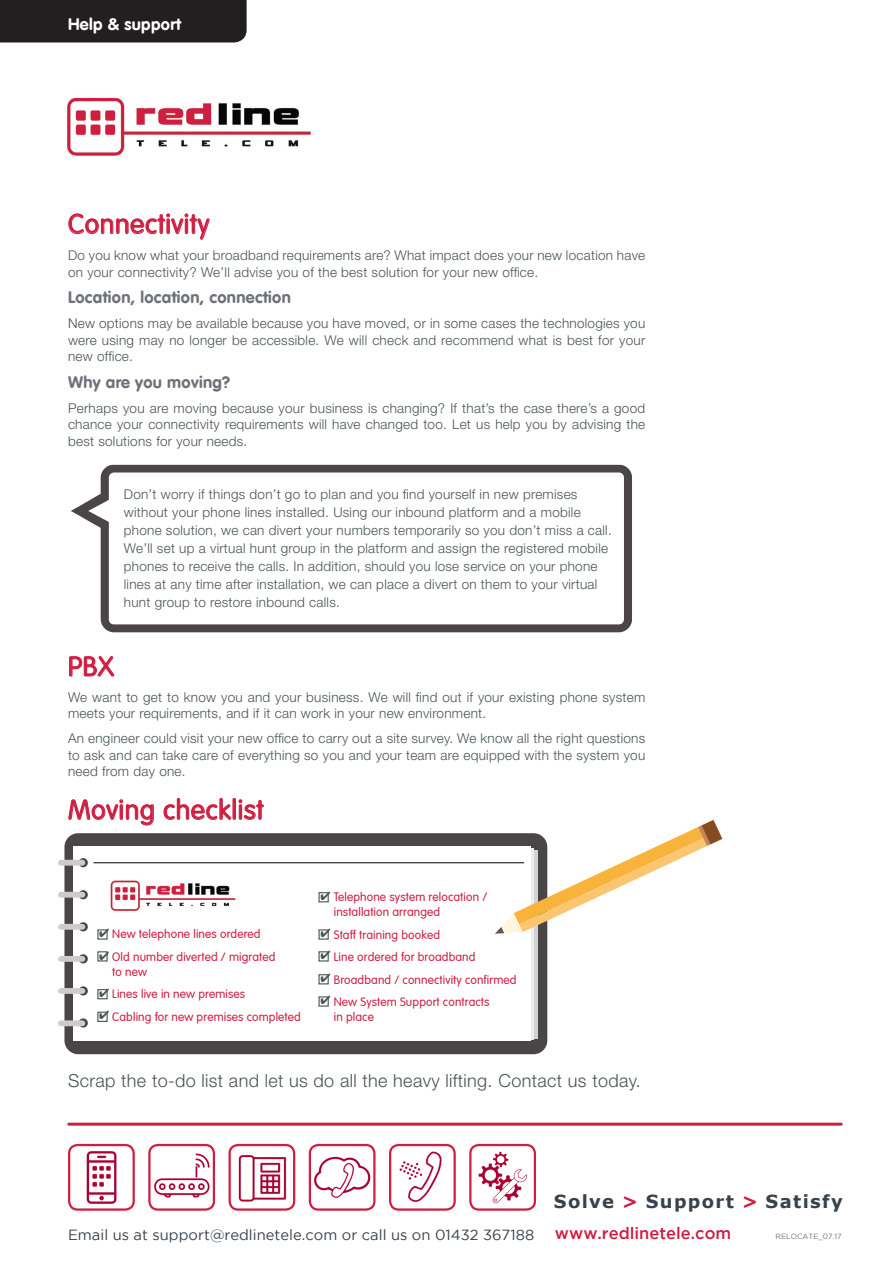
<style>
.page{position:relative;width:893px;height:1263px;background:#fff}
.page>*{position:absolute;margin:0;border:0;box-sizing:border-box;transform-origin:0 0}
.MAIN_TITLE{font:300 27px "VAG Rounded LT";letter-spacing:.025em;color:#cf1e41}
._1_BODY_COPY{font:300 18px "Helvetica Neue LT Std";letter-spacing:.02em;color:#4a5454}
.t1{font:700 18px "Verdana";letter-spacing:.075em;color:#39424c}
._1_BODY_COPY-2{font:700 16.5px "VAG Rounded LT";letter-spacing:.02em;color:#6d7178}
.t2{font:500 16.5px "Gotham";color:#cf1e41}
.t3{font:700 16.5px "VAG Rounded LT";letter-spacing:.02em;color:#fff}
.t4{font:14.7px "Gotham";color:#39424c}
._1_BODY_COPY-3{font:300 13.5px/16.5px "Helvetica Neue LT Std";letter-spacing:.02em;color:#4a5454}
.t5{font:300 12px "VAG Rounded LT";letter-spacing:.01em;color:#cf1e41}
.t6{font:7.5px "Gotham";color:#6d7178}
.s1{color:#4a5454}
.s2{color:#cf1e41}
</style>
<div class="page">
<div style="left:0;top:0;width:247px;height:43px;background:#231f20"></div>
<img style="left:67px;top:97px;width:244px;height:59px">
<div style="left:309px;top:1144px;width:67px;height:67px;border:2px solid #cf1e41;border-radius:9px"></div>
<img style="left:314px;top:1156px;width:57px;height:42px">
<div style="left:148px;top:1144px;width:67px;height:67px;border:2px solid #cf1e41;border-radius:9px"></div>
<img style="left:154px;top:1153px;width:56px;height:45px">
<div style="left:229px;top:1144px;width:66px;height:67px;border:2px solid #cf1e41;border-radius:9px"></div>
<img style="left:238px;top:1155px;width:49px;height:47px">
<div style="left:389px;top:1144px;width:67px;height:67px;border:2px solid #cf1e41;border-radius:9px"></div>
<img style="left:399px;top:1151px;width:43px;height:52px">
<img style="left:69px;top:1145px;width:63px;height:63px">
<div style="left:68px;top:1144px;width:67px;height:67px;border:2px solid #cf1e41;border-radius:9px"></div>
<div style="left:469px;top:1144px;width:67px;height:67px;border:2px solid #cf1e41;border-radius:9px"></div>
<img style="left:478px;top:1151px;width:49px;height:53px">
<hr style="left:69px;top:1123px;width:772px;height:3px;background:#cf1e41">
<svg style="left:68px;top:213px;width:142px;height:27px"></svg>
<svg style="left:69px;top:656px;width:45px;height:21px"></svg>
<svg style="left:68px;top:799px;width:86px;height:27px"></svg>
<svg style="left:163px;top:798px;width:101px;height:22px"></svg>
<svg style="left:112px;top:632px;width:142px;height:1px"></svg>
<svg style="left:71px;top:465px;width:561px;height:167px"></svg>
<div style="left:64px;top:833px;width:483px;height:221px;background:#4a4647;border-radius:14px"></div>
<svg style="left:530px;top:961px;width:4px;height:78px"></svg>
<hr style="left:534px;top:850px;width:4px;height:188px;background:#d3d3d3">
<div style="left:73px;top:846px;width:457px;height:194px;background:#fff"></div>
<svg style="left:79px;top:858px;width:9px;height:9px"></svg>
<svg style="left:79px;top:890px;width:9px;height:9px"></svg>
<svg style="left:79px;top:922px;width:9px;height:9px"></svg>
<svg style="left:79px;top:954px;width:9px;height:9px"></svg>
<svg style="left:79px;top:986px;width:9px;height:9px"></svg>
<svg style="left:79px;top:1018px;width:9px;height:9px"></svg>
<div style="left:58px;top:860px;width:27px;height:6px;background:#ccc;border-radius:3px"></div>
<div style="left:58px;top:892px;width:27px;height:6px;background:#ccc;border-radius:3px"></div>
<div style="left:58px;top:924px;width:27px;height:6px;background:#ccc;border-radius:3px"></div>
<div style="left:58px;top:956px;width:27px;height:6px;background:#ccc;border-radius:3px"></div>
<div style="left:58px;top:988px;width:27px;height:6px;background:#ccc;border-radius:3px"></div>
<div style="left:58px;top:1020px;width:27px;height:6px;background:#ccc;border-radius:3px"></div>
<hr style="left:93px;top:862px;width:431px;height:1px;background:#000">
<div style="left:97px;top:1012px;width:11px;height:10px;border:1px solid #4a5454"></div>
<div style="left:97px;top:989px;width:11px;height:10px;border:1px solid #4a5454"></div>
<div style="left:97px;top:951px;width:11px;height:10px;border:1px solid #4a5454"></div>
<div style="left:318px;top:974px;width:11px;height:10px;border:1px solid #4a5454"></div>
<div style="left:318px;top:951px;width:11px;height:10px;border:1px solid #4a5454"></div>
<svg style="left:495px;top:820px;width:228px;height:141px"></svg>
<div style="left:318px;top:892px;width:11px;height:10px;border:1px solid #4a5454"></div>
<img style="left:110px;top:880px;width:126px;height:31px">
<svg style="left:100px;top:989px;width:8px;height:8px"></svg>
<svg style="left:100px;top:1011px;width:8px;height:8px"></svg>
<svg style="left:321px;top:892px;width:8px;height:8px"></svg>
<svg style="left:321px;top:929px;width:8px;height:8px"></svg>
<svg style="left:321px;top:951px;width:8px;height:8px"></svg>
<svg style="left:321px;top:974px;width:8px;height:8px"></svg>
<svg style="left:321px;top:996px;width:8px;height:8px"></svg>
<p class="t3" style="left:68px;top:14px;width:115px">Help &amp; support</p>
<p class="MAIN_TITLE" style="left:68px;top:209px;width:143px">Connectivity</p>
<p class="_1_BODY_COPY-3" style="left:68px;top:247px;width:579px">Do you know what your broadband requirements are? What impact does your new location have on your connectivity? We’ll advise you of the best solution for your new office.</p>
<p class="_1_BODY_COPY-2" style="left:68px;top:288px;width:224px">Location, location, connection</p>
<p class="_1_BODY_COPY-3" style="left:68px;top:315px;width:579px;text-align:justify">New options may be available because you have moved, or in some cases the technologies you were using may no longer be accessible. We will check and recommend what is best for your new office.</p>
<p class="_1_BODY_COPY-2" style="left:68px;top:372px;width:164px">Why are you moving?</p>
<p class="_1_BODY_COPY-3" style="left:68px;top:399px;width:579px;text-align:justify">Perhaps you are moving because your business is changing? If that’s the case there’s a good chance your connectivity requirements will have changed too. Let us help you by advising the best solutions for your needs.</p>
<p class="_1_BODY_COPY-3" style="left:124px;top:485px;width:489px;line-height:18px">Don’t worry if things don’t go to plan and you find yourself in new premises without your phone lines installed. Using our inbound platform and a mobile phone solution, we can divert your numbers temporarily so you don’t miss a call.<br>We’ll set up a virtual hunt group in the platform and assign the registered mobile phones to receive the calls. In addition, should you lose service on your phone lines at any time after installation, we can place a divert on them to your virtual hunt group to restore inbound calls.</p>
<p class="MAIN_TITLE" style="left:68px;top:651px;width:47px">PBX</p>
<p class="_1_BODY_COPY-3" style="left:68px;top:688px;width:579px">We want to get to know you and your business. We will find out if your existing phone system meets your requirements, and if it can work in your new environment.</p>
<p class="_1_BODY_COPY-3" style="left:68px;top:730px;width:579px;text-align:justify">An engineer could visit your new office to carry out a site survey. We know all the right questions to ask and can take care of everything so you and your team are equipped with the system you need from day one.</p>
<p class="MAIN_TITLE" style="left:68px;top:794px;width:197px">Moving checklist</p>
<p class="t5" style="left:99px;top:927px;width:163px"><span class="s1">✔</span> New telephone lines ordered</p>
<p class="t5" style="left:99px;top:950px;width:178px"><span class="s1">✔</span> Old number diverted / migrated</p>
<p class="t5" style="left:112px;top:965px;width:36px">to new</p>
<p class="t5" style="left:112px;top:987px;width:134px">Lines live in new premises</p>
<p class="t5" style="left:112px;top:1010px;width:190px">Cabling for new premises completed</p>
<p class="t5" style="left:334px;top:890px;width:155px">Telephone system relocation /</p>
<p class="t5" style="left:334px;top:905px;width:108px">installation arranged</p>
<p class="t5" style="left:334px;top:928px;width:108px">Staff training booked</p>
<p class="t5" style="left:334px;top:950px;width:143px">Line ordered for broadband</p>
<p class="t5" style="left:334px;top:973px;width:184px">Broadband / connectivity confirmed</p>
<p class="t5" style="left:334px;top:995px;width:157px">New System Support contracts</p>
<p class="t5" style="left:334px;top:1010px;width:42px">in place</p>
<p class="_1_BODY_COPY" style="left:68px;top:1069px;width:574px">Scrap the to-do list and let us do all the heavy lifting. Contact us today.</p>
<h2 class="t1" style="left:554px;top:1189px;width:291px">Solve <span class="s2">&gt;</span> Support <span class="s2">&gt;</span> Satisfy</h2>
<p class="t4" style="left:68px;top:1226px;width:468px">Email us at support@redlinetele.com or call us on 01432 367188</p>
<p class="t2" style="left:555px;top:1224px;width:178px">www.redlinetele.com</p>
<p class="t6" style="left:776px;top:1232px;width:68px">RELOCATE_07.17</p>
</div>
